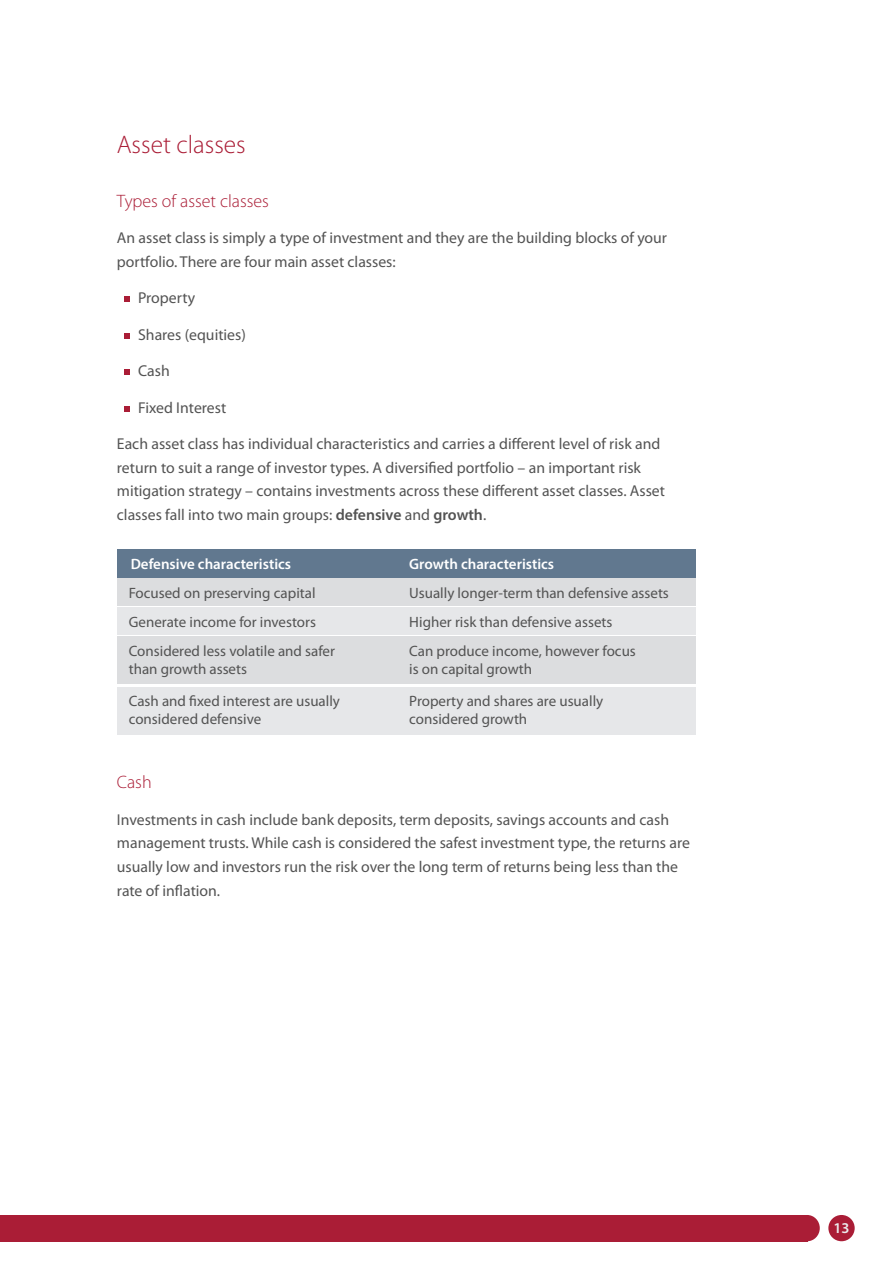
<style>
.page{position:relative;width:893px;height:1263px;background:#fff}
.page>*{position:absolute;margin:0;border:0;box-sizing:border-box;transform-origin:0 0}
.t1{font:300 25.5px "Myriad Pro";color:#aa1d36}
.t2{font:300 18px "Myriad Pro";color:#aa1d36}
.t3{font:15.75px/23.7px "Myriad Pro";color:#535353}
.t4{font:15px/18px "Myriad Pro";color:#535353}
.t5{font:600 15px "Myriad Pro";color:#fff}
.t6{font:600 15px "Myriad Pro";color:#ebebec}
.s1{font-weight:600}
</style>
<div class="page">
<div style="left:0;top:1215px;width:807px;height:26px;background:#aa1d36"></div>
<div style="left:794px;top:1215px;width:26px;height:26px;background:#aa1d36;border-radius:50%"></div>
<div style="left:828px;top:1215px;width:27px;height:26px;background:#aa1d36;border-radius:50%"></div>
<svg style="left:124px;top:296px;width:6px;height:6px"></svg>
<svg style="left:124px;top:333px;width:6px;height:5px"></svg>
<svg style="left:124px;top:369px;width:6px;height:6px"></svg>
<svg style="left:124px;top:406px;width:6px;height:6px"></svg>
<div style="left:117px;top:549px;width:578px;height:29px;background:#61788f"></div>
<div style="left:117px;top:579px;width:578px;height:27px;background:#dcdddf"></div>
<div style="left:117px;top:608px;width:578px;height:27px;background:#e6e7e9"></div>
<div style="left:117px;top:636px;width:578px;height:48px;background:#dcdddf"></div>
<div style="left:117px;top:687px;width:578px;height:48px;background:#e6e7e9"></div>
<h1 class="t1" style="left:117px;top:131px;width:130px">Asset classes</h1>
<p class="t2" style="left:117px;top:191px;width:153px">Types of asset classes</p>
<p class="t3" style="left:117px;top:226px;width:552px">An asset class is simply a type of investment and they are the building blocks of your portfolio. There are four main asset classes:</p>
<p class="t3" style="left:138px;top:286px;width:58px">Property</p>
<p class="t3" style="left:138px;top:322px;width:109px">Shares (equities)</p>
<p class="t3" style="left:138px;top:359px;width:33px">Cash</p>
<p class="t3" style="left:138px;top:395px;width:90px">Fixed Interest</p>
<p class="t3" style="left:117px;top:432px;width:550px">Each asset class has individual characteristics and carries a different level of risk and return to suit a range of investor types. A diversified portfolio – an important risk mitigation strategy – contains investments across these different asset classes. Asset classes fall into two main groups: <span class="s1">defensive</span> and <span class="s1">growth</span>.</p>
<p class="t5" style="left:131px;top:555px;width:162px">Defensive characteristics</p>
<p class="t5" style="left:409px;top:555px;width:146px">Growth characteristics</p>
<p class="t4" style="left:129px;top:584px;width:188px">Focused on preserving capital</p>
<p class="t4" style="left:409px;top:584px;width:261px">Usually longer-term than defensive assets</p>
<p class="t4" style="left:129px;top:613px;width:189px">Generate income for investors</p>
<p class="t4" style="left:409px;top:613px;width:205px">Higher risk than defensive assets</p>
<p class="t4" style="left:129px;top:641px;width:208px">Considered less volatile and safer than growth assets</p>
<p class="t4" style="left:409px;top:641px;width:228px">Can produce income, however focus is on capital growth</p>
<p class="t4" style="left:129px;top:692px;width:213px">Cash and fixed interest are usually considered defensive</p>
<p class="t4" style="left:409px;top:692px;width:195px">Property and shares are usually considered growth</p>
<p class="t2" style="left:117px;top:772px;width:36px">Cash</p>
<p class="t3" style="left:117px;top:807px;width:574px">Investments in cash include bank deposits, term deposits, savings accounts and cash management trusts. While cash is considered the safest investment type, the returns are usually low and investors run the risk over the long term of returns being less than the rate of inflation.</p>
<p class="t6" style="left:833px;top:1218px;width:18px">13</p>
</div>
